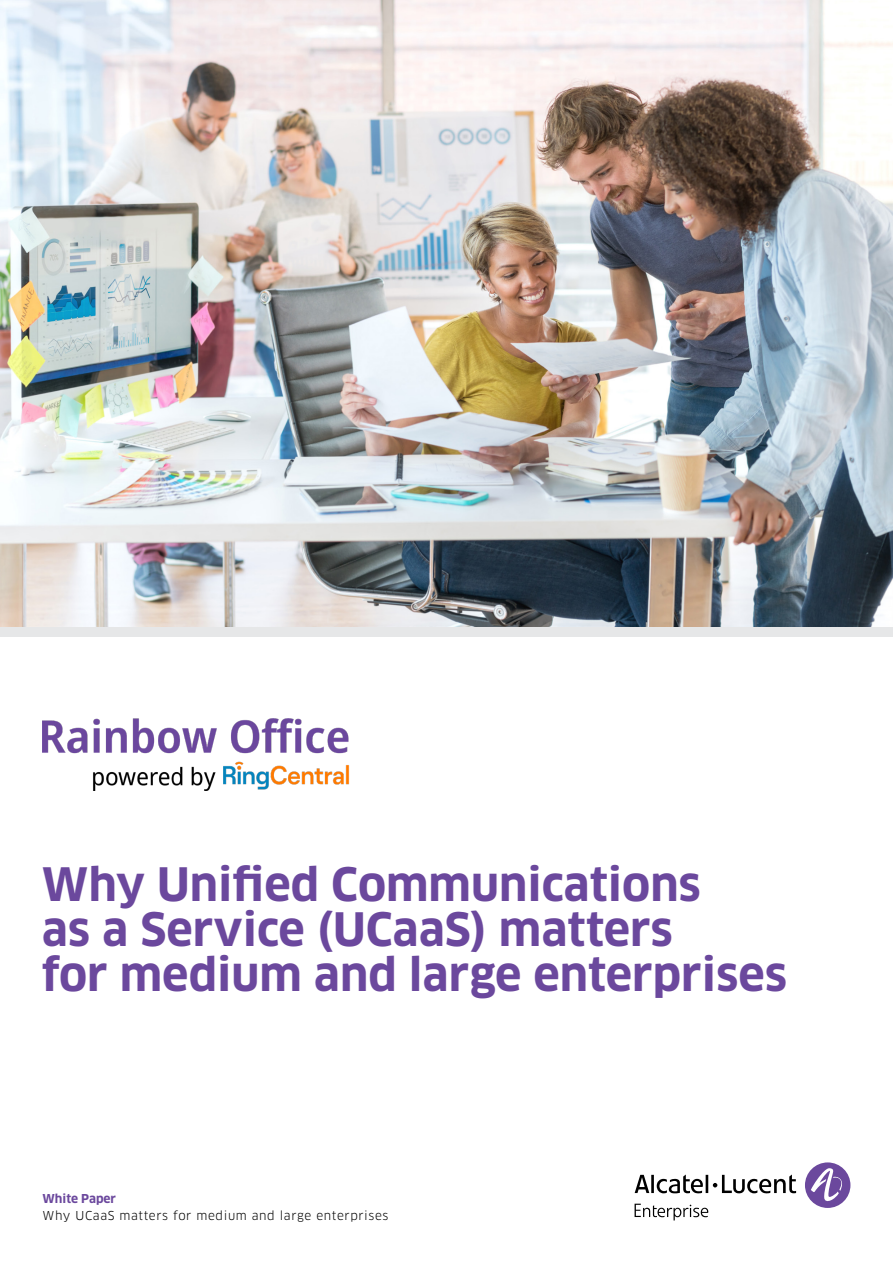
<style>
.page{position:relative;width:893px;height:1263px;background:#fff}
.page>*{position:absolute;margin:0;border:0;box-sizing:border-box;transform-origin:0 0}
.t1{font:700 45px/45px "Clan OT";color:#6b489d}
.t2{font:12px "Clan OT";letter-spacing:.05em;color:#000}
.t3{font:700 12px "Clan OT";color:#6b489d}
</style>
<div class="page">
<img style="left:0;top:0;width:893px;height:627px">
<div style="left:805px;top:1162px;width:45px;height:46px;background:#6b489d;border-radius:50%"></div>
<svg style="left:811px;top:1168px;width:34px;height:34px"></svg>
<svg style="left:635px;top:1174px;width:161px;height:19px"></svg>
<svg style="left:635px;top:1204px;width:73px;height:16px"></svg>
<img style="left:43px;top:718px;width:306px;height:72px">
<p class="t1" style="left:42px;top:862px;width:747px">Why Unified Communications<br>as a Service (UCaaS) matters<br>for medium and large enterprises</p>
<p class="t3" style="left:43px;top:1192px;width:75px">White Paper</p>
<p class="t2" style="left:43px;top:1208px;width:347px">Why UCaaS matters for medium and large enterprises</p>
</div>
